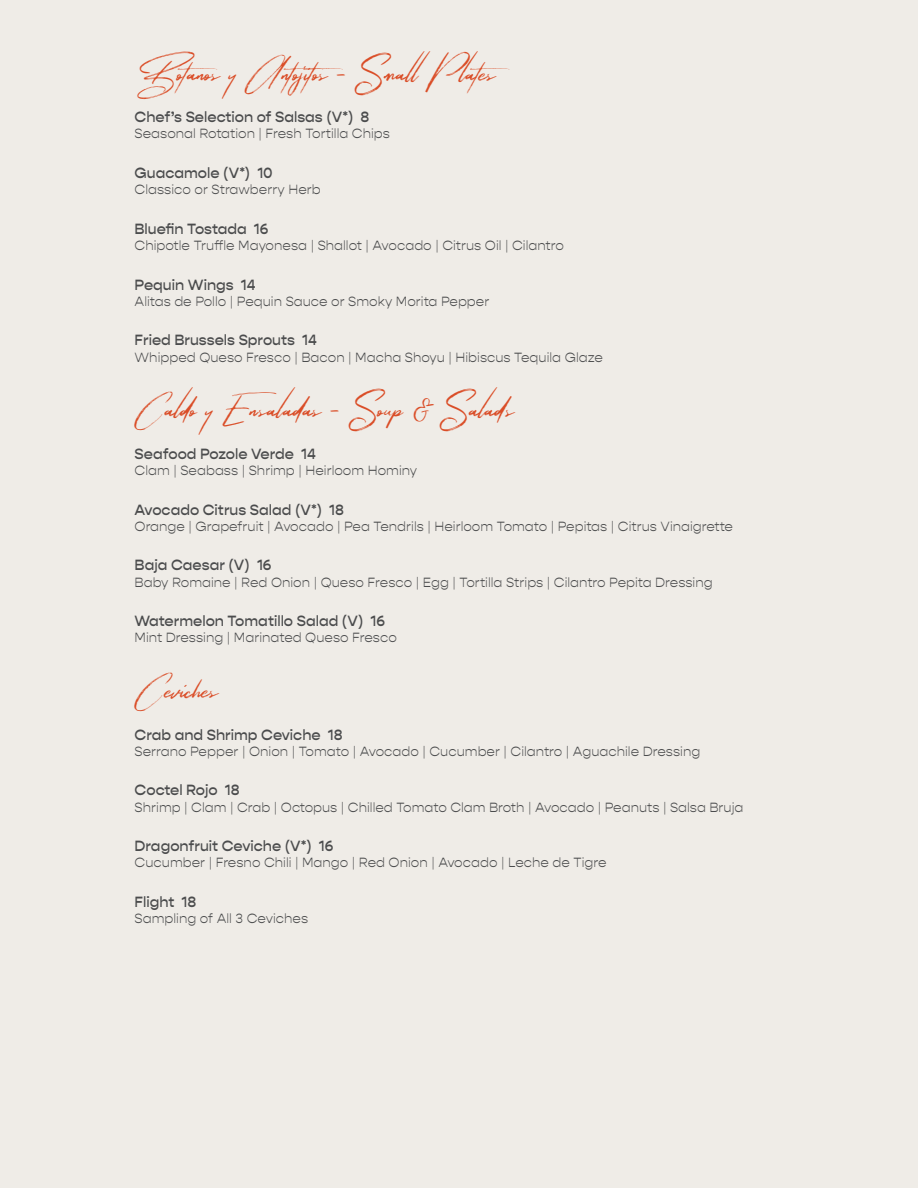
<style>
.page{position:relative;width:918px;height:1188px;background:#efece7}
.page>*{position:absolute;margin:0;border:0;box-sizing:border-box;transform-origin:0 0}
.t1{font:27px "Boathouse";color:#da4d27;scale:1.25 1}
.t2{font:500 15px "Gopher";color:#4b4c4d}
.t3{font:300 13.5px "Gopher";color:#4b4c4d}
</style>
<div class="page">
<p class="t1" style="left:135px;top:58px;width:307px">Botanos y Antojitos - SmallPlates</p>
<p class="t2" style="left:135px;top:108px;width:236px">Chef’s Selection of Salsas (V*) 8</p>
<p class="t3" style="left:135px;top:126px;width:257px">Seasonal Rotation | Fresh Tortilla Chips</p>
<p class="t2" style="left:135px;top:164px;width:140px">Guacamole (V*) 10</p>
<p class="t3" style="left:135px;top:182px;width:188px">Classico or Strawberry Herb</p>
<p class="t2" style="left:135px;top:220px;width:135px">Bluefin Tostada 16</p>
<p class="t3" style="left:135px;top:238px;width:431px">Chipotle Truffle Mayonesa | Shallot | Avocado | Citrus Oil | Cilantro</p>
<p class="t2" style="left:135px;top:276px;width:122px">Pequin Wings 14</p>
<p class="t3" style="left:135px;top:294px;width:356px">Alitas de Pollo | Pequin Sauce or Smoky Morita Pepper</p>
<p class="t2" style="left:135px;top:332px;width:184px">Fried Brussels Sprouts 14</p>
<p class="t3" style="left:135px;top:349px;width:470px">Whipped Queso Fresco | Bacon | Macha Shoyu | Hibiscus Tequila Glaze</p>
<p class="t1" style="left:135px;top:394px;width:304px">Caldo y Ensaladas - Soup &amp; Salads</p>
<p class="t2" style="left:135px;top:445px;width:183px">Seafood Pozole Verde 14</p>
<p class="t3" style="left:135px;top:463px;width:284px">Clam | Seabass | Shrimp | Heirloom Hominy</p>
<p class="t2" style="left:135px;top:501px;width:211px">Avocado Citrus Salad (V*) 18</p>
<p class="t3" style="left:135px;top:519px;width:600px">Orange | Grapefruit | Avocado | Pea Tendrils | Heirloom Tomato | Pepitas | Citrus Vinaigrette</p>
<p class="t2" style="left:135px;top:557px;width:138px">Baja Caesar (V) 16</p>
<p class="t3" style="left:135px;top:574px;width:580px">Baby Romaine | Red Onion | Queso Fresco | Egg | Tortilla Strips | Cilantro Pepita Dressing</p>
<p class="t2" style="left:135px;top:612px;width:252px">Watermelon Tomatillo Salad (V) 16</p>
<p class="t3" style="left:135px;top:630px;width:264px">Mint Dressing | Marinated Queso Fresco</p>
<p class="t1" style="left:135px;top:675px;width:67px">Ceviches</p>
<p class="t2" style="left:135px;top:726px;width:210px">Crab and Shrimp Ceviche 18</p>
<p class="t3" style="left:135px;top:744px;width:567px">Serrano Pepper | Onion | Tomato | Avocado | Cucumber | Cilantro | Aguachile Dressing</p>
<p class="t2" style="left:135px;top:782px;width:107px">Coctel Rojo 18</p>
<p class="t3" style="left:135px;top:799px;width:610px">Shrimp | Clam | Crab | Octopus | Chilled Tomato Clam Broth | Avocado | Peanuts | Salsa Bruja</p>
<p class="t2" style="left:135px;top:837px;width:200px">Dragonfruit Ceviche (V*) 16</p>
<p class="t3" style="left:135px;top:855px;width:473px">Cucumber | Fresno Chili | Mango | Red Onion | Avocado | Leche de Tigre</p>
<p class="t2" style="left:135px;top:893px;width:63px">Flight 18</p>
<p class="t3" style="left:135px;top:911px;width:175px">Sampling of All 3 Ceviches</p>
</div>
